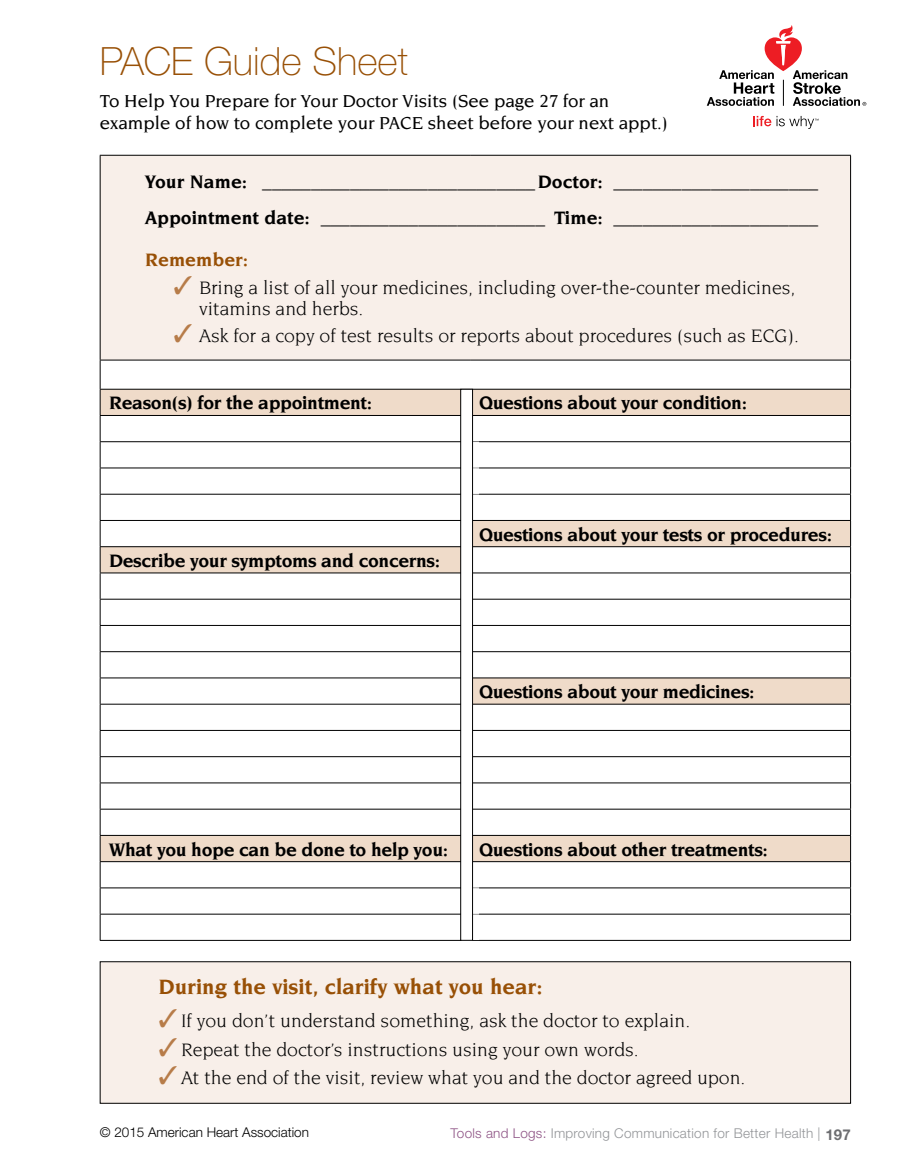
<style>
.page{position:relative;width:905px;height:1175px;background:#fff}
.page>*{position:absolute;margin:0;border:0;box-sizing:border-box;transform-origin:0 0}
.t1{font:100 39px "Helvetica Neue LT Std";color:#985006}
.t2{font:700 22.5px "Novarese Std";color:#985006}
.t3{font:19.5px/28.5px "Novarese Std";color:#000}
.t4{font:700 19.5px "Novarese Std";letter-spacing:-.02em;color:#000}
.t5{font:700 19.5px/36px "Novarese Std";color:#000}
.t6{font:500 18.75px/22.5px "Novarese Std";color:#000}
.t7{font:300 13.5px "Helvetica Neue LT Std";letter-spacing:.02em;color:#939598}
.t8{font:300 13.5px "Helvetica Neue LT Std";color:#000}
.s1{font-weight:700;color:#985006}
.s2{color:#8f5586}
.s3{font-weight:700;font-size:15px;color:#6d6e71}
</style>
<div class="page">
<div style="left:100px;top:961px;width:750px;height:142px;background:#f8efe9"></div>
<svg style="left:706px;top:25px;width:160px;height:81px"></svg>
<svg style="left:753px;top:116px;width:65px;height:13px"></svg>
<div style="left:100px;top:155px;width:750px;height:205px;background:#f8efe9"></div>
<hr style="left:100px;top:155px;width:370px;height:1px;background:#000">
<hr style="left:100px;top:156px;width:1px;height:204px;background:#000">
<hr style="left:470px;top:155px;width:380px;height:1px;background:#000">
<hr style="left:850px;top:156px;width:1px;height:204px;background:#000">
<hr style="left:100px;top:940px;width:370px;height:1px;background:#000">
<hr style="left:470px;top:940px;width:380px;height:1px;background:#000">
<svg style="left:100px;top:360px;width:751px;height:580px"></svg>
<hr style="left:100px;top:861px;width:370px;height:1px;background:#000">
<hr style="left:470px;top:861px;width:380px;height:1px;background:#000">
<div style="left:460px;top:389px;width:12px;height:551px;background:#fff"></div>
<div style="left:460px;top:389px;width:13px;height:551px;border:1px solid #000"></div>
<p class="t1" style="left:100px;top:39px;width:310px">PACE Guide Sheet</p>
<p class="t6" style="left:100px;top:89px;width:570px">To Help You Prepare for Your Doctor Visits (See page 27 for an example of how to complete your PACE sheet before your next appt.)</p>
<p class="t5" style="left:145px;top:163px;width:674px">Your Name: ____________________________Doctor: _____________________<br>Appointment date: _______________________ Time: _____________________</p>
<p class="t3" style="left:199px;top:245px;width:597px;text-indent:-54px"><span class="s1">Remember:<br></span>Bring a list of all your medicines, including over-the-counter medicines,</p>
<p class="t3" style="left:199px;top:295px;width:601px;line-height:27px">vitamins and herbs.<br>Ask for a copy of test results or reports about procedures (such as ECG).</p>
<p class="t4" style="left:109px;top:392px;width:264px">Reason(s) for the appointment:</p>
<p class="t4" style="left:479px;top:392px;width:269px">Questions about your condition:</p>
<p class="t4" style="left:109px;top:549px;width:332px">Describe your symptoms and concerns:</p>
<p class="t4" style="left:479px;top:523px;width:354px">Questions about your tests or procedures:</p>
<p class="t4" style="left:479px;top:681px;width:277px">Questions about your medicines:</p>
<p class="t4" style="left:109px;top:838px;width:340px">What you hope can be done to help you:</p>
<p class="t4" style="left:479px;top:838px;width:290px">Questions about other treatments:</p>
<p class="t2" style="left:158px;top:974px;width:385px">During the visit, clarify what you hear:</p>
<p class="t3" style="left:181px;top:1006px;width:566px">If you don’t understand something, ask the doctor to explain.<br>Repeat the doctor’s instructions using your own words.<br>At the end of the visit, review what you and the doctor agreed upon.</p>
<p class="t8" style="left:100px;top:1124px;width:211px">© 2015 American Heart Association</p>
<p class="t7" style="left:450px;top:1125px;width:402px"><span class="s2">Tools and Logs:</span> Improving Communication for Better Health | <span class="s3">197</span></p>
</div>
